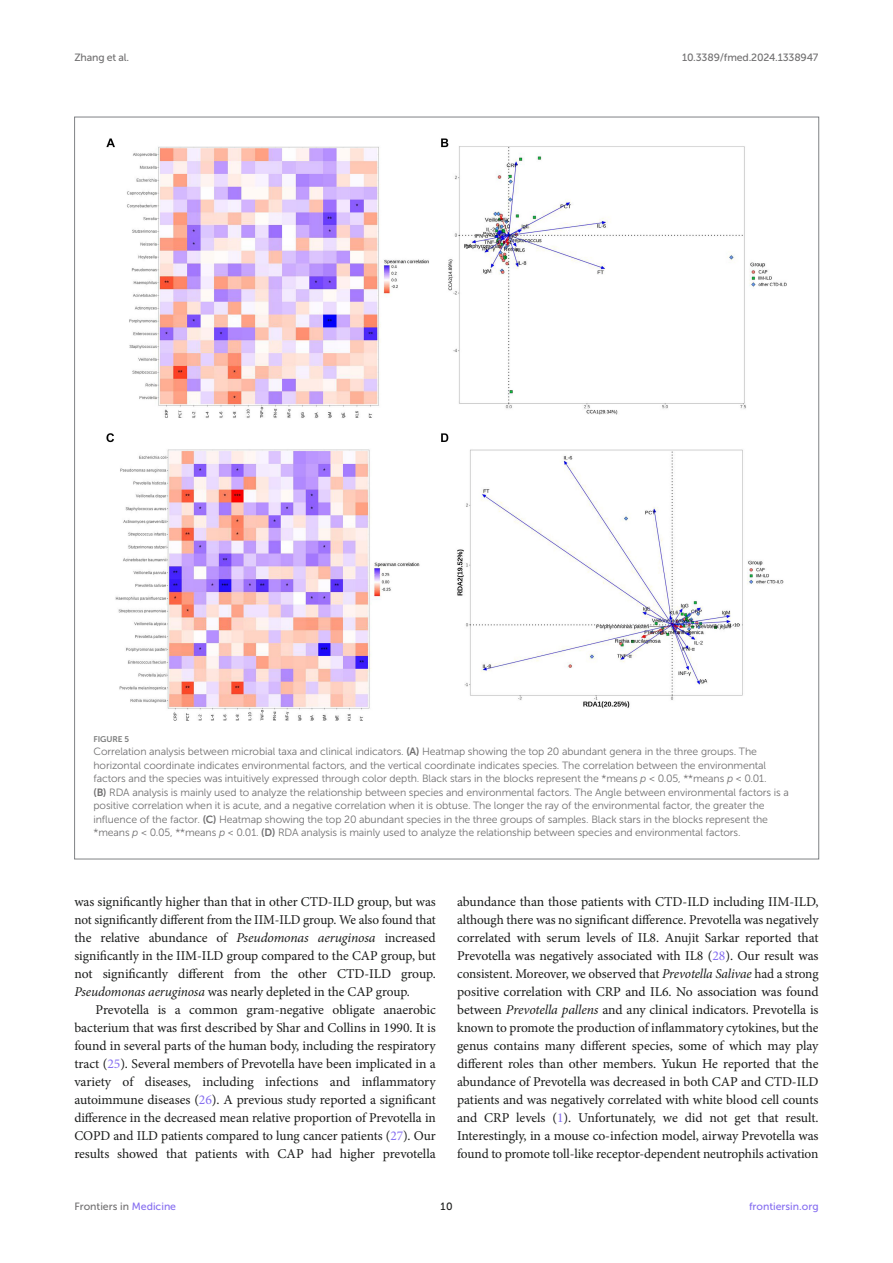
<style>
.page{position:relative;width:893px;height:1263px;background:#fff}
.page>*{position:absolute;margin:0;border:0;box-sizing:border-box;transform-origin:0 0}
.TEXT{font:13.5px/18px "Minion Pro";letter-spacing:-.005em;color:#1b1c1b;text-align:justify}
.FIG_LEG{font:10.5px/13.5px "Museo Sans 300";letter-spacing:-.01em;color:#706f70}
.t1{font:10.5px "Museo Sans 500";letter-spacing:-.015em;color:#706f70}
.t2{font:10.5px "Museo Sans 500";color:#856df0}
.t3{font:10.5px "Museo Sans 500";color:#1b1c1b}
.FIG_HD{font:8.25px "Museo Sans 700";letter-spacing:-.01em;color:#7e7f7f}
.s1{font-family:"Museo Sans 700"}
.s2{font-style:italic}
.s3{color:#856df0}
</style>
<div class="page">
<img style="left:106px;top:138px;width:681px;height:583px">
<p class="t1" style="left:74px;top:51px;width:56px">Zhang et al.</p>
<p class="t1" style="left:682px;top:51px;width:138px">10.3389/fmed.2024.1338947</p>
<p class="FIG_HD" style="left:94px;top:734px;width:37px">FIGURE 5</p>
<p class="FIG_LEG" style="left:94px;top:745px;width:697px">Correlation analysis between microbial taxa and clinical indicators. <span class="s1">(A)</span> Heatmap showing the top 20 abundant genera in the three groups. The horizontal coordinate indicates environmental factors, and the vertical coordinate indicates species. The correlation between the environmental factors and the species was intuitively expressed through color depth. Black stars in the blocks represent the *means <span class="s2">p</span> &lt; 0.05, **means <span class="s2">p</span> &lt; 0.01.<br><span class="s1">(B)</span> RDA analysis is mainly used to analyze the relationship between species and environmental factors. The Angle between environmental factors is a positive correlation when it is acute, and a negative correlation when it is obtuse. The longer the ray of the environmental factor, the greater the influence of the factor. <span class="s1">(C)</span> Heatmap showing the top 20 abundant species in the three groups of samples. Black stars in the blocks represent the *means <span class="s2">p</span> &lt; 0.05, **means <span class="s2">p</span> &lt; 0.01. <span class="s1">(D)</span> RDA analysis is mainly used to analyze the relationship between species and environmental factors.</p>
<p class="TEXT" style="left:74px;top:893px;width:363px">was significantly higher than that in other CTD-ILD group, but was not significantly different from the IIM-ILD group. We also found that the relative abundance of <span class="s2">Pseudomonas aeruginosa</span> increased significantly in the IIM-ILD group compared to the CAP group, but not significantly different from the other CTD-ILD group.<br><span class="s2">Pseudomonas aeruginosa</span> was nearly depleted in the CAP group.</p>
<p class="TEXT" style="left:74px;top:1001px;width:363px;text-indent:21px">Prevotella is a common gram-negative obligate anaerobic bacterium that was first described by Shar and Collins in 1990. It is found in several parts of the human body, including the respiratory tract (<span class="s3">25</span>). Several members of Prevotella have been implicated in a variety of diseases, including infections and inflammatory autoimmune diseases (<span class="s3">26</span>). A previous study reported a significant difference in the decreased mean relative proportion of Prevotella in COPD and ILD patients compared to lung cancer patients (<span class="s3">27</span>). Our results showed that patients with CAP had higher prevotella</p>
<p class="TEXT" style="left:457px;top:893px;width:363px">abundance than those patients with CTD-ILD including IIM-ILD, although there was no significant difference. Prevotella was negatively correlated with serum levels of IL8. Anujit Sarkar reported that Prevotella was negatively associated with IL8 (<span class="s3">28</span>). Our result was consistent. Moreover, we observed that <span class="s2">Prevotella Salivae</span> had a strong positive correlation with CRP and IL6. No association was found between <span class="s2">Prevotella pallens</span> and any clinical indicators. Prevotella is known to promote the production of inflammatory cytokines, but the genus contains many different species, some of which may play different roles than other members. Yukun He reported that the abundance of Prevotella was decreased in both CAP and CTD-ILD patients and was negatively correlated with white blood cell counts and CRP levels (<span class="s3">1</span>). Unfortunately, we did not get that result.<br>Interestingly, in a mouse co-infection model, airway Prevotella was found to promote toll-like receptor-dependent neutrophils activation</p>
<p class="t1" style="left:74px;top:1200px;width:103px">Frontiers in <span class="s3">Medicine</span></p>
<p class="t3" style="left:440px;top:1200px;width:14px">10</p>
<p class="t2" style="left:749px;top:1200px;width:71px">frontiersin.org</p>
</div>
